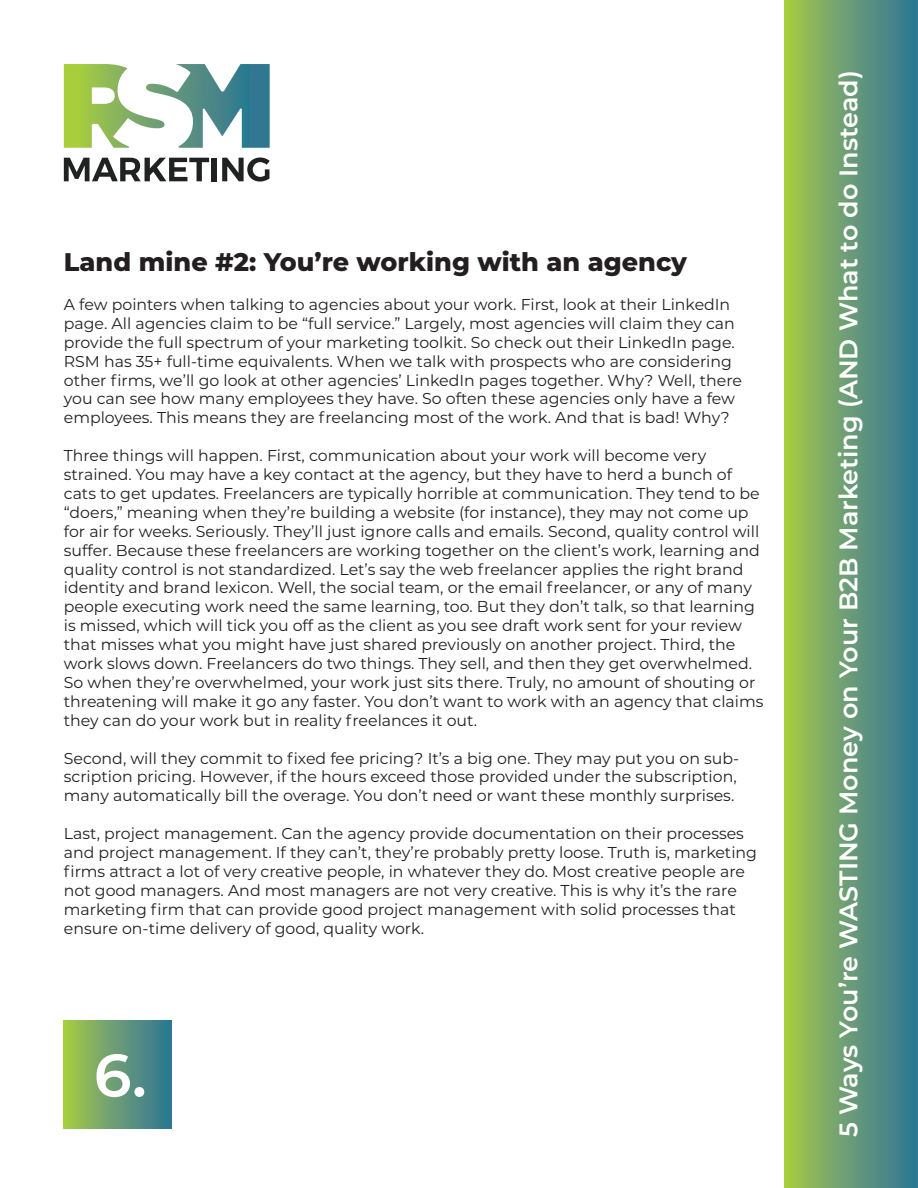
<style>
.page{position:relative;width:918px;height:1188px;background:#fff}
.page>*{position:absolute;margin:0;border:0;box-sizing:border-box;transform-origin:0 0}
.t1{font:600 60px "Montserrat";color:#fff}
.t2{font:600 25.5px "Montserrat";color:#fff}
.t3{font:800 25.5px "Montserrat";color:#231f20}
.t4{font:15.75px/18.9px "Montserrat";color:#231f20}
</style>
<div class="page">
<svg style="left:64px;top:158px;width:145px;height:23px"></svg>
<div style="left:212px;top:158px;width:5px;height:23px;background:#202222"></div>
<svg style="left:222px;top:158px;width:48px;height:24px"></svg>
<svg style="left:64px;top:64px;width:206px;height:84px"></svg>
<div style="left:784px;top:0;width:134px;height:1188px;background:linear-gradient(to right,#a7c949,#2c739a)"></div>
<div style="left:64px;top:1021px;width:108px;height:108px;background:linear-gradient(to right,#a6c84a,#2d7399)"></div>
<h2 class="t3" style="left:64px;top:244px;width:625px">Land mine #2: You’re working with an agency</h2>
<p class="t4" style="left:64px;top:294px;width:680px">A few pointers when talking to agencies about your work. First, look at their LinkedIn page. All agencies claim to be “full service.” Largely, most agencies will claim they can provide the full spectrum of your marketing toolkit. So check out their LinkedIn page.<br>RSM has 35+ full-time equivalents. When we talk with prospects who are considering other firms, we’ll go look at other agencies’ LinkedIn pages together. Why? Well, there you can see how many employees they have. So often these agencies only have a few employees. This means they are freelancing most of the work. And that is bad! Why?</p>
<p class="t4" style="left:64px;top:446px;width:701px">Three things will happen. First, communication about your work will become very strained. You may have a key contact at the agency, but they have to herd a bunch of cats to get updates. Freelancers are typically horrible at communication. They tend to be “doers,” meaning when they’re building a website (for instance), they may not come up for air for weeks. Seriously. They’ll just ignore calls and emails. Second, quality control will suffer. Because these freelancers are working together on the client’s work, learning and quality control is not standardized. Let’s say the web freelancer applies the right brand identity and brand lexicon. Well, the social team, or the email freelancer, or any of many people executing work need the same learning, too. But they don’t talk, so that learning is missed, which will tick you off as the client as you see draft work sent for your review that misses what you might have just shared previously on another project. Third, the work slows down. Freelancers do two things. They sell, and then they get overwhelmed.<br>So when they’re overwhelmed, your work just sits there. Truly, no amount of shouting or threatening will make it go any faster. You don’t want to work with an agency that claims they can do your work but in reality freelances it out.</p>
<p class="t4" style="left:64px;top:748px;width:677px">Second, will they commit to fixed fee pricing? It’s a big one. They may put you on sub&shy;scription pricing. However, if the hours exceed those provided under the subscription, many automatically bill the overage. You don’t need or want these monthly surprises.</p>
<p class="t4" style="left:64px;top:824px;width:695px">Last, project management. Can the agency provide documentation on their processes and project management. If they can’t, they’re probably pretty loose. Truth is, marketing firms attract a lot of very creative people, in whatever they do. Most creative people are not good managers. And most managers are not very creative. This is why it’s the rare marketing firm that can provide good project management with solid processes that ensure on-time delivery of good, quality work.</p>
<h1 class="t1" style="left:94px;top:1033px;width:54px">6.</h1>
<h2 class="t2" style="left:830px;top:1137px;width:1069px;rotate:-90deg">5 Ways You’re WASTING Money on Your B2B Marketing (AND What to do Instead)</h2>
</div>
